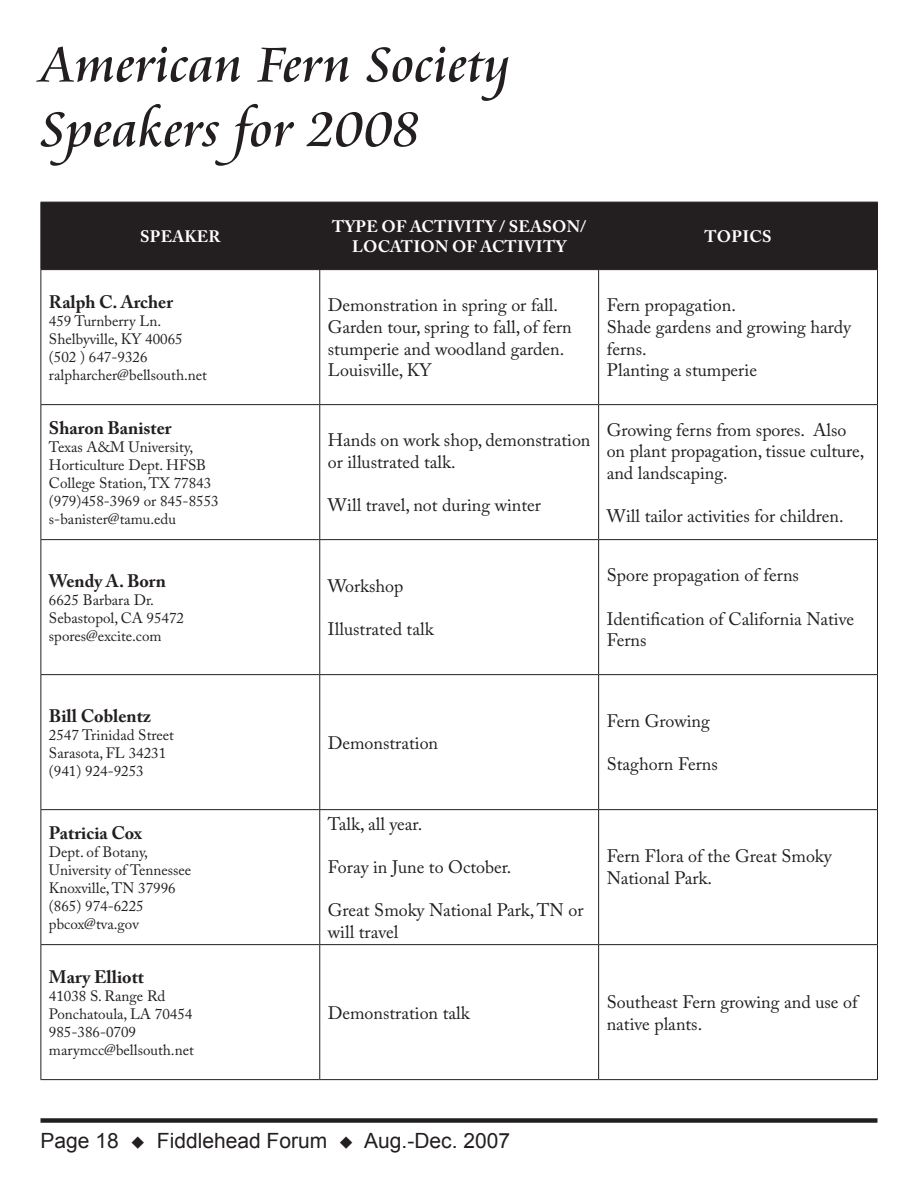
<style>
.page{position:relative;width:918px;height:1188px;background:#fff}
.page>*{position:absolute;margin:0;border:0;box-sizing:border-box;transform-origin:0 0}
.t1{font:54px/64.8px "Cataneo BT";color:#231f20}
.t2{font:21px "Arial";color:#231f20}
.t3{font:18px/21.6px "Adobe Caslon Pro";color:#231f20}
.t4{font:700 18px "Adobe Caslon Pro";color:#231f20}
.t5{font:700 16.5px/19.8px "Adobe Caslon Pro";letter-spacing:.015em;color:#fff}
.t6{font:15px/18px "Adobe Caslon Pro";color:#231f20}
</style>
<div class="page">
<div style="left:40px;top:1118px;width:838px;height:5px;background:#231f20"></div>
<div style="left:41px;top:203px;width:836px;height:66px;background:#231f20"></div>
<hr style="left:40px;top:202px;width:280px;height:1px;background:#231f20">
<hr style="left:40px;top:203px;width:1px;height:66px;background:#231f20">
<hr style="left:320px;top:202px;width:279px;height:1px;background:#231f20">
<hr style="left:319px;top:203px;width:1px;height:66px;background:#231f20">
<hr style="left:599px;top:202px;width:279px;height:1px;background:#231f20">
<hr style="left:598px;top:203px;width:1px;height:66px;background:#231f20">
<hr style="left:877px;top:203px;width:1px;height:66px;background:#231f20">
<hr style="left:40px;top:269px;width:280px;height:1px;background:#231f20">
<hr style="left:40px;top:270px;width:1px;height:134px;background:#231f20">
<hr style="left:320px;top:269px;width:279px;height:1px;background:#231f20">
<hr style="left:319px;top:270px;width:1px;height:134px;background:#231f20">
<hr style="left:599px;top:269px;width:279px;height:1px;background:#231f20">
<hr style="left:598px;top:270px;width:1px;height:134px;background:#231f20">
<hr style="left:877px;top:270px;width:1px;height:134px;background:#231f20">
<hr style="left:40px;top:404px;width:280px;height:1px;background:#231f20">
<hr style="left:40px;top:405px;width:1px;height:134px;background:#231f20">
<hr style="left:320px;top:404px;width:279px;height:1px;background:#231f20">
<hr style="left:319px;top:405px;width:1px;height:134px;background:#231f20">
<hr style="left:599px;top:404px;width:279px;height:1px;background:#231f20">
<hr style="left:598px;top:405px;width:1px;height:134px;background:#231f20">
<hr style="left:877px;top:405px;width:1px;height:134px;background:#231f20">
<hr style="left:40px;top:539px;width:280px;height:1px;background:#231f20">
<hr style="left:40px;top:540px;width:1px;height:134px;background:#231f20">
<hr style="left:320px;top:539px;width:279px;height:1px;background:#231f20">
<hr style="left:319px;top:540px;width:1px;height:134px;background:#231f20">
<hr style="left:599px;top:539px;width:279px;height:1px;background:#231f20">
<hr style="left:598px;top:540px;width:1px;height:134px;background:#231f20">
<hr style="left:877px;top:540px;width:1px;height:134px;background:#231f20">
<hr style="left:40px;top:674px;width:280px;height:1px;background:#231f20">
<hr style="left:40px;top:675px;width:1px;height:134px;background:#231f20">
<hr style="left:320px;top:674px;width:279px;height:1px;background:#231f20">
<hr style="left:319px;top:675px;width:1px;height:134px;background:#231f20">
<hr style="left:599px;top:674px;width:279px;height:1px;background:#231f20">
<hr style="left:598px;top:675px;width:1px;height:134px;background:#231f20">
<hr style="left:877px;top:675px;width:1px;height:134px;background:#231f20">
<hr style="left:40px;top:809px;width:280px;height:1px;background:#231f20">
<hr style="left:40px;top:810px;width:1px;height:134px;background:#231f20">
<hr style="left:320px;top:809px;width:279px;height:1px;background:#231f20">
<hr style="left:319px;top:810px;width:1px;height:134px;background:#231f20">
<hr style="left:599px;top:809px;width:279px;height:1px;background:#231f20">
<hr style="left:598px;top:810px;width:1px;height:134px;background:#231f20">
<hr style="left:877px;top:810px;width:1px;height:134px;background:#231f20">
<hr style="left:40px;top:944px;width:280px;height:1px;background:#231f20">
<hr style="left:40px;top:945px;width:1px;height:134px;background:#231f20">
<hr style="left:320px;top:944px;width:279px;height:1px;background:#231f20">
<hr style="left:319px;top:945px;width:1px;height:134px;background:#231f20">
<hr style="left:599px;top:944px;width:279px;height:1px;background:#231f20">
<hr style="left:598px;top:945px;width:1px;height:134px;background:#231f20">
<hr style="left:877px;top:945px;width:1px;height:134px;background:#231f20">
<hr style="left:40px;top:1079px;width:280px;height:1px;background:#231f20">
<hr style="left:320px;top:1079px;width:279px;height:1px;background:#231f20">
<hr style="left:599px;top:1079px;width:279px;height:1px;background:#231f20">
<h1 class="t1" style="left:40px;top:33px;width:472px">American Fern Society<br>Speakers for 2008</h1>
<p class="t5" style="left:140px;top:226px;width:82px">Speaker</p>
<p class="t5" style="left:352px;top:216px;width:236px;text-indent:-20px">Type o f activity / Seaso n/<br>Lo catio</p>
<p class="t5" style="left:435px;top:236px;width:133px">n o f activity</p>
<p class="t5" style="left:705px;top:226px;width:24px">Topi</p>
<p class="t5" style="left:749px;top:226px;width:21px">cs</p>
<p class="t4" style="left:49px;top:291px;width:126px">Ralph C. Archer</p>
<p class="t6" style="left:49px;top:312px;width:160px">459 Turnberry Ln.<br>Shelbyville, KY 40065 (502 ) 647-9326 ralpharcher@bellsouth.net</p>
<p class="t3" style="left:328px;top:294px;width:245px">Demonstration in spring or fall.<br>Garden tour, spring to fall, of fern stumperie and woodland garden.<br>Louisville, KY</p>
<p class="t3" style="left:607px;top:294px;width:246px">Fern propagation.<br>Shade gardens and growing hardy ferns.<br>Planting a stumperie</p>
<p class="t4" style="left:49px;top:417px;width:124px">Sharon Banister</p>
<p class="t6" style="left:49px;top:438px;width:171px">Texas A&amp;M University,<br>Horticulture Dept. HFSB<br>College Station, TX 77843 (979)458-3969 or 845-8553 s-banister@tamu.edu</p>
<p class="t3" style="left:328px;top:429px;width:264px">Hands on work shop, demonstration or illustrated talk.</p>
<p class="t3" style="left:328px;top:494px;width:215px">Will travel, not during winter</p>
<p class="t3" style="left:607px;top:419px;width:259px">Growing ferns from spores. Also on plant propagation, tissue culture, and landscaping.</p>
<p class="t3" style="left:607px;top:505px;width:238px">Will tailor activities for children.</p>
<p class="t4" style="left:49px;top:570px;width:119px">Wendy A. Born</p>
<p class="t6" style="left:49px;top:591px;width:137px">6625 Barbara Dr.<br>Sebastopol, CA 95472 spores@excite.com</p>
<p class="t3" style="left:328px;top:575px;width:77px">Workshop</p>
<p class="t3" style="left:328px;top:618px;width:107px">Illustrated talk</p>
<p class="t3" style="left:607px;top:564px;width:194px">Spore propagation of ferns</p>
<p class="t3" style="left:607px;top:608px;width:249px">Identification of California Native<br>Ferns</p>
<p class="t4" style="left:49px;top:705px;width:104px">Bill Coblentz</p>
<p class="t6" style="left:49px;top:726px;width:127px">2547 Trinidad Street<br>Sarasota, FL 34231 (941) 924-9253</p>
<p class="t3" style="left:328px;top:732px;width:112px">Demonstration</p>
<p class="t4" style="left:49px;top:822px;width:94px">Patricia Cox</p>
<p class="t6" style="left:49px;top:843px;width:144px">Dept. of Botany,<br>University of Tennessee<br>Knoxville, TN 37996 (865) 974-6225 pbcox@tva.gov</p>
<p class="t3" style="left:328px;top:813px;width:96px">Talk, all year.</p>
<p class="t3" style="left:328px;top:856px;width:185px">Foray in June to October.</p>
<p class="t3" style="left:328px;top:899px;width:257px">Great Smoky National Park, TN or will travel</p>
<p class="t3" style="left:607px;top:710px;width:105px">Fern Growing</p>
<p class="t3" style="left:607px;top:753px;width:113px">Staghorn Ferns</p>
<p class="t3" style="left:607px;top:845px;width:226px">Fern Flora of the Great Smoky<br>National Park.</p>
<p class="t4" style="left:49px;top:966px;width:97px">Mary Elliott</p>
<p class="t6" style="left:49px;top:987px;width:146px">41038 S. Range Rd<br>Ponchatoula, LA 70454<br>985-386-0709 marymcc@bellsouth.net</p>
<p class="t3" style="left:328px;top:1002px;width:143px">Demonstration talk</p>
<p class="t3" style="left:607px;top:991px;width:252px">Southeast Fern growing and use of native plants.</p>
<p class="t2" style="left:40px;top:1126px;width:471px">Page 18 ◆ Fiddlehead Forum ◆ Aug.-Dec. 2007</p>
</div>
